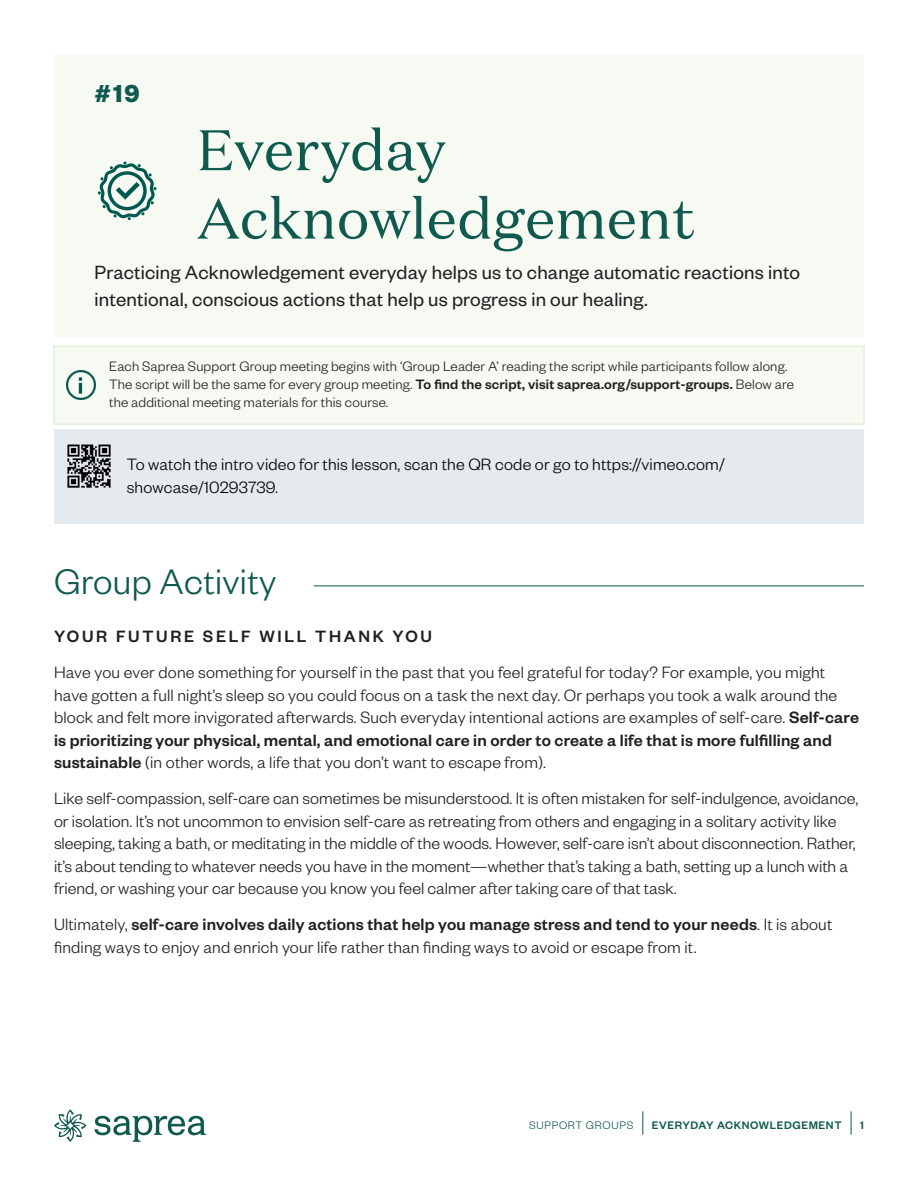
<style>
.page{position:relative;width:918px;height:1188px;background:#fff}
.page>*{position:absolute;margin:0;border:0;box-sizing:border-box;transform-origin:0 0}
.Header_Block{font:57px/68.4px "Domaine Text";color:#0f594e}
.t1{font:300 39px "Founders Grotesk";letter-spacing:.01em;color:#0f594e}
.Header_Block-2{font:700 27px "Founders Grotesk";color:#0f594e}
.Header_Block-3{font:21px/27px "Founders Grotesk";letter-spacing:.01em;color:#231f20}
.Body{font:300 18px/22.5px "Founders Grotesk";color:#231f20}
.Blue_Body{font:300 18px/22.5px "Founders Grotesk";letter-spacing:.01em;color:#000}
.t2{font:500 18px "Founders Grotesk";letter-spacing:.15em;color:#231f20}
.Intro-Disclaimer{font:300 15px/18px "Founders Grotesk";letter-spacing:.01em;color:#231f20}
.t3{font:500 12px "Founders Grotesk";letter-spacing:.05em;color:#0f594e}
.t4{font:300 12px "Founders Grotesk";letter-spacing:.06em;color:#0f594e}
.s1{font-weight:500}
</style>
<div class="page">
<svg style="left:94px;top:1116px;width:112px;height:26px"></svg>
<svg style="left:54px;top:1109px;width:33px;height:33px"></svg>
<svg style="left:643px;top:1111px;width:1px;height:24px"></svg>
<svg style="left:851px;top:1111px;width:1px;height:24px"></svg>
<div style="left:54px;top:54px;width:810px;height:81px;background:#f6faf3"></div>
<div style="left:54px;top:99px;width:810px;height:179px;background:#f6faf3"></div>
<div style="left:54px;top:236px;width:810px;height:102px;background:#f6faf3"></div>
<div style="left:54px;top:346px;width:810px;height:78px;background:#f6faf3"></div>
<div style="left:53px;top:346px;width:812px;height:79px;border:2px solid #e2f0da"></div>
<div style="left:54px;top:429px;width:810px;height:95px;background:#e4eaee"></div>
<hr style="left:314px;top:586px;width:550px;height:1px;background:#0f594e">
<svg style="left:98px;top:162px;width:58px;height:58px"></svg>
<img style="left:66px;top:371px;width:30px;height:29px">
<img style="left:67px;top:444px;width:44px;height:44px">
<p class="Header_Block-2" style="left:94px;top:76px;width:47px">#19</p>
<p class="Header_Block" style="left:197px;top:115px;width:500px">Everyday<br>Acknowledgement</p>
<p class="Header_Block-3" style="left:94px;top:258px;width:707px">Practicing Acknowledgement everyday helps us to change automatic reactions into intentional, conscious actions that help us progress in our healing.</p>
<p class="Intro-Disclaimer" style="left:109px;top:357px;width:686px">Each Saprea Support Group meeting begins with ‘Group Leader A’ reading the script while participants follow along.<br>The script will be the same for every group meeting. <span class="s1">To find the script, visit saprea.org/support-groups.</span> Below are the additional meeting materials for this course.</p>
<p class="Blue_Body" style="left:127px;top:452px;width:600px">To watch the intro video for this lesson, scan the QR code or go to https://vimeo.com/ showcase/10293739.</p>
<h1 class="t1" style="left:54px;top:558px;width:224px">Group Activity</h1>
<h2 class="t2" style="left:54px;top:625px;width:380px">YOUR FUTURE SELF WILL THANK YOU</h2>
<p class="Body" style="left:54px;top:660px;width:807px">Have you ever done something for yourself in the past that you feel grateful for today? For example, you might have gotten a full night’s sleep so you could focus on a task the next day. Or perhaps you took a walk around the block and felt more invigorated afterwards. Such everyday intentional actions are examples of self-care. <span class="s1">Self-care is prioritizing your physical, mental, and emotional care in order to create a life that is more fulfilling and sustainable</span> (in other words, a life that you don’t want to escape from).</p>
<p class="Body" style="left:54px;top:786px;width:806px">Like self-compassion, self-care can sometimes be misunderstood. It is often mistaken for self-indulgence, avoidance, or isolation. It’s not uncommon to envision self-care as retreating from others and engaging in a solitary activity like sleeping, taking a bath, or meditating in the middle of the woods. However, self-care isn’t about disconnection. Rather, it’s about tending to whatever needs you have in the moment—whether that’s taking a bath, setting up a lunch with a friend, or washing your car because you know you feel calmer after taking care of that task.</p>
<p class="Body" style="left:54px;top:912px;width:780px">Ultimately, <span class="s1">self-care involves daily actions that help you manage stress and tend to your needs</span>. It is about finding ways to enjoy and enrich your life rather than finding ways to avoid or escape from it.</p>
<p class="t4" style="left:529px;top:1118px;width:106px">SUPPORT GROUPS</p>
<p class="t3" style="left:652px;top:1117px;width:191px">EVERYDAY ACKNOWLEDGEMENT</p>
<p class="t3" style="left:860px;top:1117px;width:5px">1</p>
</div>
